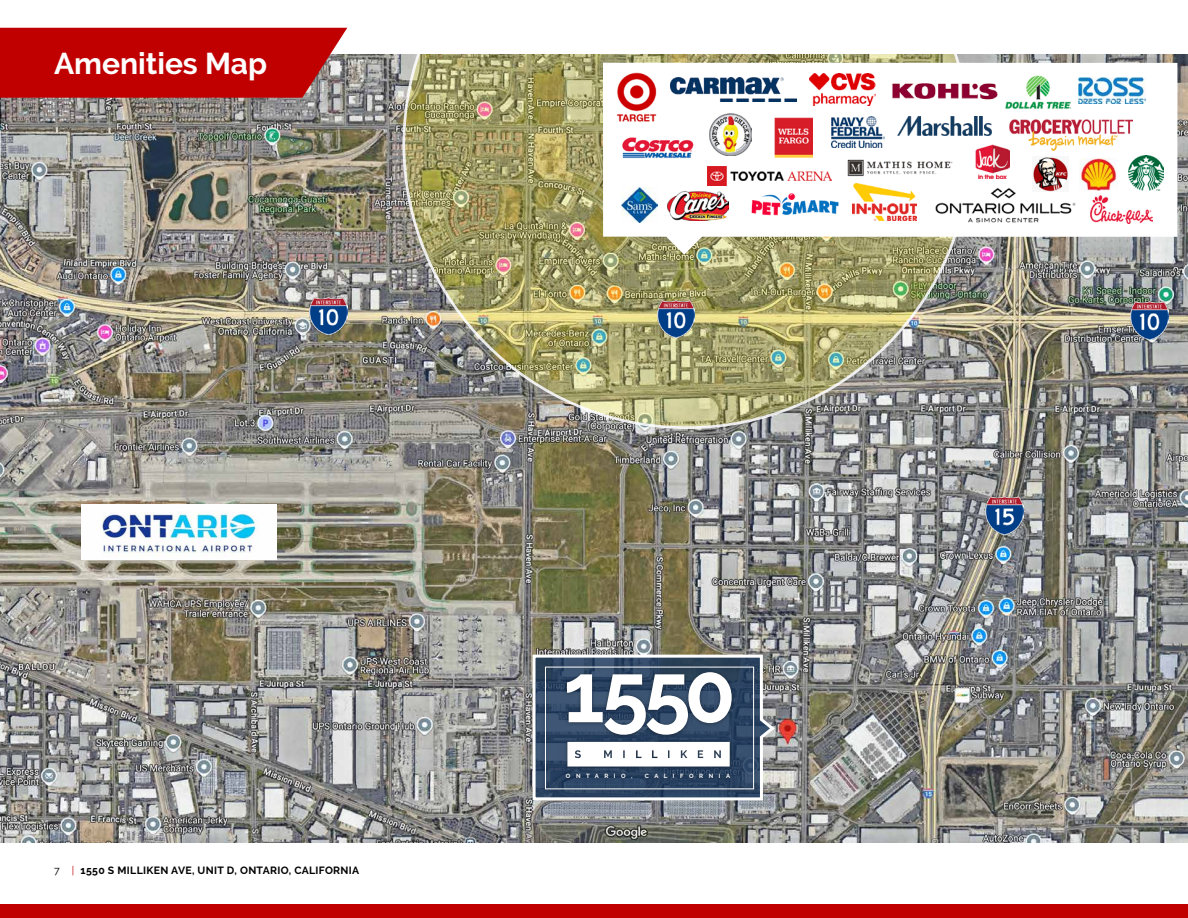
<style>
.page{position:relative;width:1188px;height:918px;background:#fff}
.page>*{position:absolute;margin:0;border:0;box-sizing:border-box;transform-origin:0 0}
.t1{font:700 83.85px "Raleway";color:#fff}
.t2{font:700 30px "Raleway";color:#fff}
.t3{font:700 10.5px "Raleway";letter-spacing:.03em;color:#000}
.t4{font:700 6px "Raleway";letter-spacing:.92em;color:#fff}
.s1{font-weight:400}
.s2{font-weight:400;color:#c00000}
</style>
<div class="page">
<div style="left:0;top:904px;width:1188px;height:14px;background:#c00000"></div>
<img style="left:0;top:54px;width:1188px;height:788px">
<img style="left:402px;top:54px;width:570px;height:375px">
<svg style="left:0;top:28px;width:347px;height:70px;background:#be0b0b"></svg>
<svg style="left:531px;top:653px;width:246px;height:149px;background:#57677c"></svg>
<div style="left:545px;top:667px;width:209px;height:122px;border:1px solid #fff"></div>
<svg style="left:603px;top:63px;width:575px;height:192px"></svg>
<img style="left:616px;top:69px;width:41px;height:55px">
<img style="left:670px;top:77px;width:126px;height:25px">
<img style="left:618px;top:133px;width:78px;height:28px">
<img style="left:622px;top:187px;width:35px;height:35px">
<img style="left:668px;top:192px;width:60px;height:29px">
<img style="left:710px;top:114px;width:41px;height:41px">
<img style="left:810px;top:74px;width:65px;height:32px">
<img style="left:747px;top:192px;width:95px;height:24px">
<img style="left:890px;top:79px;width:113px;height:23px">
<img style="left:775px;top:117px;width:37px;height:41px">
<img style="left:831px;top:117px;width:53px;height:31px">
<img style="left:897px;top:117px;width:95px;height:18px">
<img style="left:852px;top:183px;width:65px;height:38px">
<img style="left:933px;top:187px;width:146px;height:35px">
<img style="left:1006px;top:74px;width:65px;height:36px">
<img style="left:1079px;top:77px;width:67px;height:27px">
<img style="left:1091px;top:196px;width:62px;height:28px">
<img style="left:1009px;top:120px;width:124px;height:31px">
<img style="left:1129px;top:156px;width:34px;height:34px">
<img style="left:1080px;top:159px;width:37px;height:31px">
<img style="left:1033px;top:156px;width:35px;height:36px">
<img style="left:976px;top:144px;width:33px;height:34px">
<img style="left:839px;top:155px;width:122px;height:25px">
<img style="left:708px;top:166px;width:123px;height:20px">
<img style="left:310px;top:297px;width:37px;height:38px">
<img style="left:1131px;top:302px;width:37px;height:37px">
<img style="left:657px;top:300px;width:38px;height:38px">
<img style="left:986px;top:496px;width:38px;height:38px">
<img style="left:81px;top:504px;width:196px;height:55px">
<h2 class="t2" style="left:54px;top:46px;width:215px">Amenities Map</h2>
<p class="t3" style="left:54px;top:864px;width:307px"><span class="s1">7</span> <span class="s2">|</span> 1550 S MILLIKEN AVE, UNIT D, ONTARIO, CALIFORNIA</p>
<h1 class="t1" style="left:563px;top:645px;width:174px">1550</h1>
<p class="t4" style="left:566px;top:773px;width:68px">ONTARIO,</p>
<p class="t4" style="left:645px;top:773px;width:87px">CALIFORNIA</p>
</div>
